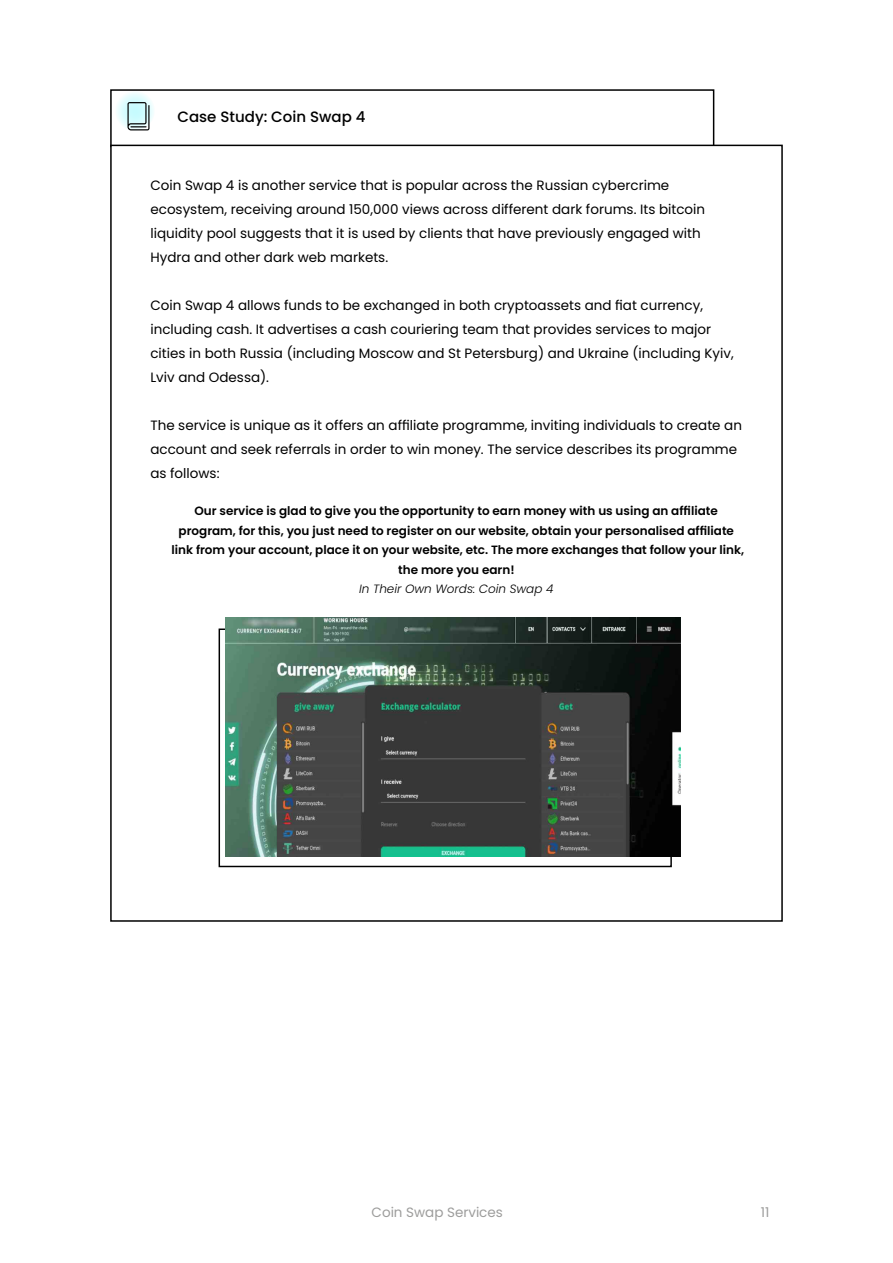
<style>
.page{position:relative;width:893px;height:1263px;background:#fff}
.page>*{position:absolute;margin:0;border:0;box-sizing:border-box;transform-origin:0 0}
.t1{font:500 15px "Poppins";color:#000}
.t2{font:13.5px/24px "Poppins";color:#000}
.t3{font:13.5px "Poppins";color:#9d9d9c}
.t4{font:600 12px/19.5px "Poppins";color:#000;text-align:center}
.t5{font:italic 300 12px "Poppins";color:#000}
</style>
<div class="page">
<div style="left:110px;top:89px;width:604px;height:58px;border:2px solid #000"></div>
<svg style="left:115px;top:91px;width:40px;height:39px"></svg>
<svg style="left:127px;top:102px;width:23px;height:28px"></svg>
<img style="left:225px;top:617px;width:455px;height:239px">
<p class="t1" style="left:178px;top:108px;width:189px">Case Study: Coin Swap 4</p>
<p class="t2" style="left:150px;top:174px;width:556px">Coin Swap 4 is another service that is popular across the Russian cybercrime ecosystem, receiving around 150,000 views across different dark forums. Its bitcoin liquidity pool suggests that it is used by clients that have previously engaged with Hydra and other dark web markets.</p>
<p class="t2" style="left:150px;top:294px;width:585px">Coin Swap 4 allows funds to be exchanged in both cryptoassets and fiat currency, including cash. It advertises a cash couriering team that provides services to major cities in both Russia (including Moscow and St Petersburg) and Ukraine (including Kyiv, Lviv and Odessa).</p>
<p class="t2" style="left:150px;top:414px;width:593px">The service is unique as it offers an affiliate programme, inviting individuals to create an account and seek referrals in order to win money. The service describes its programme as follows:</p>
<p class="t4" style="left:172px;top:501px;width:574px">Our service is glad to give you the opportunity to earn money with us using an affiliate program, for this, you just need to register on our website, obtain your personalised affiliate link from your account, place it on your website, etc. The more exchanges that follow your link, the more you earn!</p>
<p class="t5" style="left:359px;top:582px;width:196px">In Their Own Words: Coin Swap 4</p>
<p class="t3" style="left:372px;top:1205px;width:133px">Coin Swap Services</p>
<p class="t3" style="left:761px;top:1205px;width:10px">11</p>
</div>
